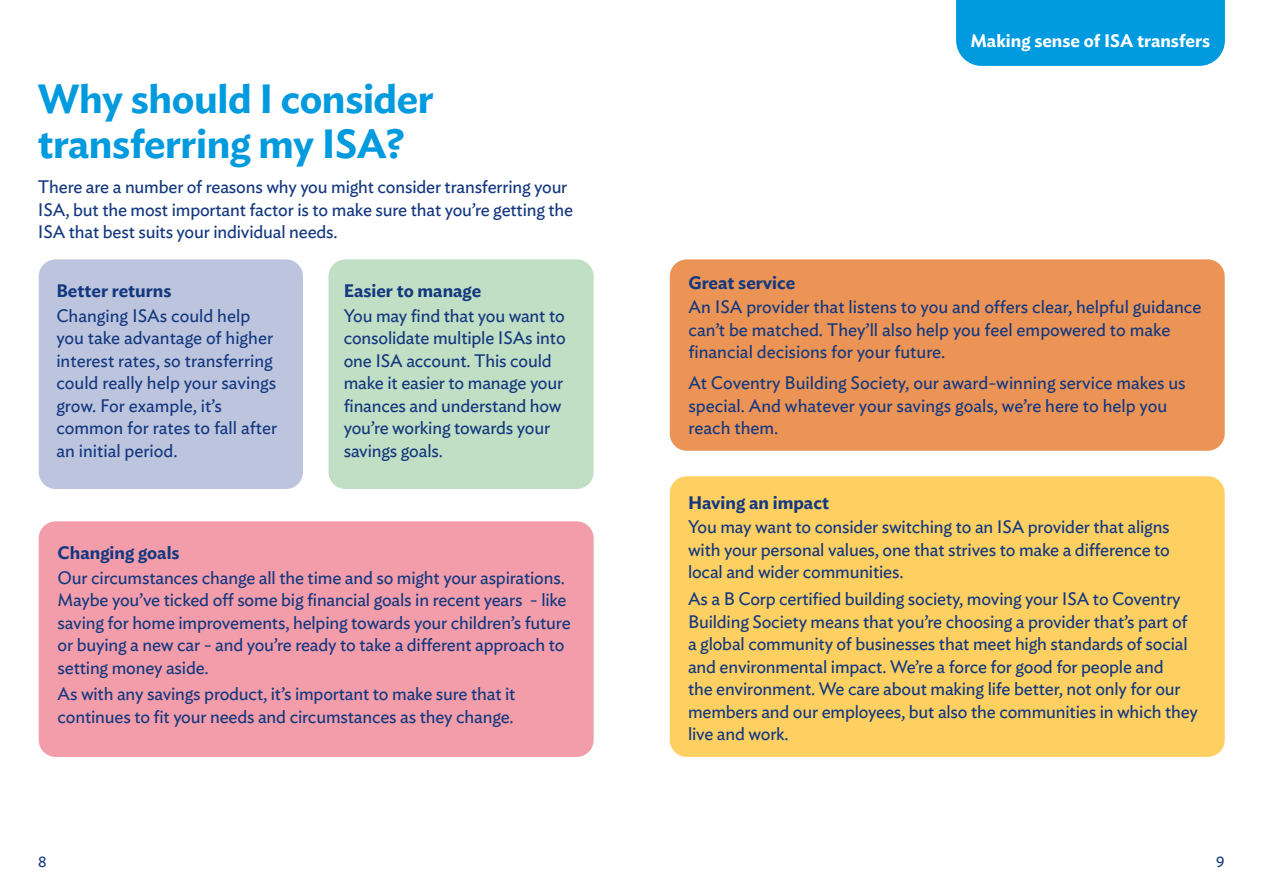
<style>
.page{position:relative;width:1263px;height:893px;background:#fff}
.page>*{position:absolute;margin:0;border:0;box-sizing:border-box;transform-origin:0 0}
.t1{font:600 40.5px/45px "Ideal Sans";letter-spacing:-.01em;color:#009adf}
.t2{font:18px/22.5px "Ideal Sans";letter-spacing:-.01em;color:#14387f}
.t3{font:600 18px "Ideal Sans";color:#14387f}
.t4{font:600 18px "Ideal Sans";color:#fff}
.t5{font:15px "Ideal Sans";color:#14387f}
</style>
<div class="page">
<div style="left:956px;top:0;width:269px;height:66px;background:#009adf"></div>
<div style="left:39px;top:259px;width:264px;height:230px;background:#bdc5de;border-radius:17px"></div>
<div style="left:328px;top:259px;width:266px;height:230px;background:#c1dfc4;border-radius:17px"></div>
<div style="left:39px;top:521px;width:555px;height:236px;background:#f39daa;border-radius:17px"></div>
<div style="left:670px;top:259px;width:555px;height:192px;background:#eb9456;border-radius:17px"></div>
<div style="left:670px;top:476px;width:555px;height:281px;background:#fed061;border-radius:17px"></div>
<h1 class="t1" style="left:38px;top:73px;width:397px">Why should I consider transferring my ISA?</h1>
<p class="t2" style="left:38px;top:175px;width:537px">There are a number of reasons why you might consider transferring your<br>ISA, but the most important factor is to make sure that you’re getting the<br>ISA that best suits your individual needs.</p>
<p class="t3" style="left:56px;top:277px;width:117px">Better returns</p>
<p class="t2" style="left:56px;top:303px;width:222px">Changing ISAs could help you take advantage of higher interest rates, so transferring could really help your savings grow. For example, it’s common for rates to fall after an initial period.</p>
<p class="t3" style="left:344px;top:277px;width:139px">Easier to manage</p>
<p class="t2" style="left:344px;top:303px;width:223px">You may find that you want to consolidate multiple ISAs into one ISA account. This could make it easier to manage your finances and understand how you’re working towards your savings goals.</p>
<p class="t3" style="left:58px;top:539px;width:124px">Changing goals</p>
<p class="t2" style="left:58px;top:565px;width:515px">Our circumstances change all the time and so might your aspirations.<br>Maybe you’ve ticked off some big financial goals in recent years - like saving for home improvements, helping towards your children’s future or buying a new car - and you’re ready to take a different approach to setting money aside.</p>
<p class="t2" style="left:58px;top:682px;width:459px">As with any savings product, it’s important to make sure that it continues to fit your needs and circumstances as they change.</p>
<p class="t4" style="left:970px;top:26px;width:241px">Making sense of ISA transfers</p>
<p class="t3" style="left:688px;top:268px;width:108px">Great service</p>
<p class="t2" style="left:688px;top:294px;width:514px">An ISA provider that listens to you and offers clear, helpful guidance can’t be matched. They’ll also help you feel empowered to make financial decisions for your future.</p>
<p class="t2" style="left:688px;top:370px;width:499px">At Coventry Building Society, our award-winning service makes us special. And whatever your savings goals, we’re here to help you reach them.</p>
<p class="t3" style="left:688px;top:488px;width:143px">Having an impact</p>
<p class="t2" style="left:688px;top:514px;width:483px;text-align:justify">You may want to consider switching to an ISA provider that aligns with your personal values, one that strives to make a difference to local and wider communities.</p>
<p class="t2" style="left:688px;top:586px;width:511px">As a B Corp certified building society, moving your ISA to Coventry Building Society means that you’re choosing a provider that’s part of a global community of businesses that meet high standards of social and environmental impact. We’re a force for good for people and<br>the environment. We care about making life better, not only for our members and our employees, but also the communities in which they live and work.</p>
<p class="t5" style="left:38px;top:850px;width:10px">8</p>
<p class="t5" style="left:1216px;top:850px;width:10px">9</p>
</div>
